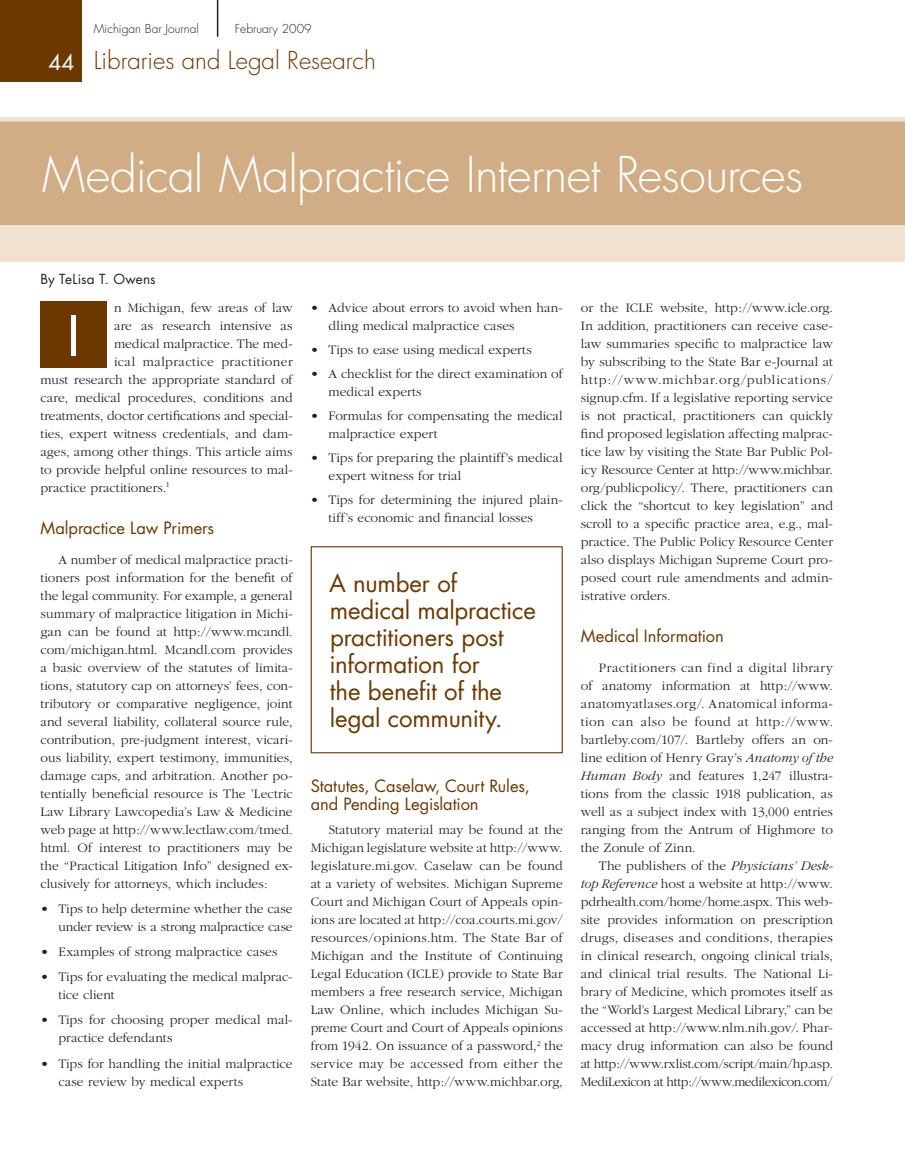
<style>
.page{position:relative;width:905px;height:1175px;background:#fff}
.page>*{position:absolute;margin:0;border:0;box-sizing:border-box;transform-origin:0 0}
.t1{font:54px "Futura";color:#fff}
.t2{font:300 48px "Futura";letter-spacing:-.015em;color:#fff}
.t3{font:24px/27px "Futura";letter-spacing:-.01em;color:#6d3800}
.t4{font:300 24px "Futura";color:#6d3800}
.t5{font:16.5px/18px "Futura";letter-spacing:-.005em;color:#6d3800}
.t6{font:300 13.5px/18px "Garamond";letter-spacing:.005em;color:#231f20}
.t7{font:300 13.5px "Garamond";letter-spacing:.03em;color:#231f20}
.t8{font:13.5px "Futura";letter-spacing:.005em;color:#231f20}
.t9{font:300 12px "Futura";color:#231f20}
.s1{font-weight:400;font-size:21px;color:#fff}
.s2{font-style:italic}
</style>
<div class="page">
<div style="left:0;top:0;width:82px;height:82px;background:#6d3800"></div>
<hr style="left:217px;top:0;width:1px;height:37px;background:#231f20">
<div style="left:0;top:225px;width:904px;height:36px;background:#f0e1d1"></div>
<div style="left:0;top:117px;width:904px;height:108px;background:#d1ad85"></div>
<div style="left:40px;top:302px;width:66px;height:66px;background:#6d3800"></div>
<div style="left:310px;top:546px;width:252px;height:207px;border:1px solid #6d3800"></div>
<p class="t9" style="left:94px;top:21px;width:106px">Michigan Bar Journal</p>
<p class="t9" style="left:235px;top:21px;width:78px">February 2009</p>
<h3 class="t4" style="left:49px;top:45px;width:329px"><span class="s1">44</span> Libraries and Legal Research</h3>
<h2 class="t2" style="left:42px;top:143px;width:762px">Medical Malpractice Internet Resources</h2>
<p class="t8" style="left:40px;top:269px;width:117px">By TeLisa T. Owens</p>
<p class="t6" style="left:114px;top:299px;width:180px">n Michigan, few areas of law</p>
<p class="t6" style="left:114px;top:317px;width:180px">are as research intensive as</p>
<p class="t6" style="left:114px;top:335px;width:180px">medical malpractice. The med-</p>
<p class="t7" style="left:114px;top:354px;width:180px">ical malpractice practitioner</p>
<p class="t6" style="left:41px;top:371px;width:254px">must research the appropriate standard of</p>
<p class="t6" style="left:41px;top:389px;width:253px">care, medical procedures, conditions and</p>
<p class="t6" style="left:41px;top:407px;width:254px">treatments, doctor certifications and special-</p>
<p class="t6" style="left:41px;top:425px;width:254px">ties, expert witness credentials, and dam-</p>
<p class="t6" style="left:41px;top:443px;width:253px">ages, among other things. This article aims</p>
<p class="t6" style="left:41px;top:461px;width:254px">to provide helpful online resources to mal-</p>
<p class="t6" style="left:41px;top:479px;width:131px">practice practitioners.<sup>1</sup></p>
<p class="t5" style="left:40px;top:518px;width:175px">Malpractice Law Primers</p>
<p class="t6" style="left:40px;top:551px;width:254px;text-align:justify;text-indent:18px">A number of medical malpractice practi&shy;tioners post information for the benefit of the legal community. For example, a general summary of malpractice litigation in Michi&shy;gan can be found at http://www.mcandl. com/michigan.html. Mcandl.com provides a basic overview of the statutes of limita&shy;tions, statutory cap on attorneys’ fees, con&shy;tributory or comparative negligence, joint and several liability, collateral source rule, contribution, pre-judgment interest, vicari&shy;ous liability, expert testimony, immunities, damage caps, and arbitration. Another po&shy;tentially beneficial resource is The ’Lectric Law Library Lawcopedia’s Law &amp; Medicine web page at http://www.lectlaw.com/tmed. html. Of interest to practitioners may be the “Practical Litigation Info” designed ex&shy;clusively for attorneys, which includes:</p>
<p class="t6" style="left:40px;top:900px;width:254px;text-align:right">• Tips to help determine whether the case under review is a strong malpractice case</p>
<p class="t6" style="left:40px;top:943px;width:238px">• Examples of strong malpractice cases</p>
<p class="t6" style="left:58px;top:968px;width:236px;text-indent:-18px">• Tips for evaluating the medical malprac&shy;tice client</p>
<p class="t6" style="left:58px;top:1011px;width:236px;text-indent:-18px">• Tips for choosing proper medical mal&shy;practice defendants</p>
<p class="t6" style="left:58px;top:1054px;width:235px;text-indent:-18px">• Tips for handling the initial malpractice case review by medical experts</p>
<h1 class="t1" style="left:67px;top:299px;width:14px">I</h1>
<p class="t6" style="left:328px;top:299px;width:236px;text-indent:-18px">• Advice about errors to avoid when han&shy;dling medical malpractice cases</p>
<p class="t6" style="left:310px;top:341px;width:223px">• Tips to ease using medical experts</p>
<p class="t6" style="left:328px;top:365px;width:236px;text-indent:-18px">• A checklist for the direct examination of medical experts</p>
<p class="t6" style="left:328px;top:407px;width:235px;text-indent:-18px">• Formulas for compensating the medical malpractice expert</p>
<p class="t6" style="left:328px;top:449px;width:235px;text-indent:-18px">• Tips for preparing the plaintiff’s medical expert witness for trial</p>
<p class="t6" style="left:328px;top:491px;width:236px;text-indent:-18px">• Tips for determining the injured plain&shy;tiff’s economic and financial losses</p>
<h3 class="t3" style="left:329px;top:569px;width:208px">A number of medical malpractice practitioners post information for<br>the benefit of the legal community.</h3>
<p class="t5" style="left:310px;top:776px;width:221px">Statutes, Caselaw, Court Rules, and Pending Legislation</p>
<p class="t6" style="left:311px;top:821px;width:254px;text-align:justify;text-indent:18px">Statutory material may be found at the Michigan legislature website at http://www. legislature.mi.gov. Caselaw can be found at a variety of websites. Michigan Supreme Court and Michigan Court of Appeals opin&shy;ions are located at http://coa.courts.mi.gov/ resources/opinions.htm. The State Bar of Michigan and the Institute of Continuing Legal Education (ICLE) provide to State Bar members a free research service, Michigan Law Online, which includes Michigan Su&shy;preme Court and Court of Appeals opinions from 1942. On issuance of a password,<sup>2</sup> the service may be accessed from either the State Bar website, http://www.michbar.org,</p>
<p class="t6" style="left:581px;top:299px;width:254px;text-align:justify">or the ICLE website, http://www.icle.org.<br>In addition, practitioners can receive case&shy;law summaries specific to malpractice law by subscribing to the State Bar e-Journal at http://www.michbar.org/publications/ signup.cfm. If a legislative reporting service is not practical, practitioners can quickly find proposed legislation affecting malprac&shy;tice law by visiting the State Bar Public Pol&shy;icy Resource Center at http://www.michbar. org/publicpolicy/. There, practitioners can click the “shortcut to key legislation” and scroll to a specific practice area, e.g., mal&shy;practice. The Public Policy Resource Center also displays Michigan Supreme Court pro&shy;posed court rule amendments and admin&shy;istrative orders.</p>
<p class="t5" style="left:580px;top:626px;width:144px">Medical Information</p>
<p class="t6" style="left:581px;top:659px;width:254px;text-align:justify;text-indent:18px">Practitioners can find a digital library of anatomy information at http://www. anatomyatlases.org/. Anatomical informa&shy;tion can also be found at http://www. bartleby.com/107/. Bartleby offers an on&shy;line edition of Henry Gray’s <span class="s2">Anatomy of the Human Body</span> and features 1,247 illustra&shy;tions from the classic 1918 publication, as well as a subject index with 13,000 entries ranging from the Antrum of Highmore to the Zonule of Zinn.</p>
<p class="t6" style="left:580px;top:857px;width:254px;text-align:justify;text-indent:18px">The publishers of the <span class="s2">Physicians’ Desk&shy;top Reference</span> host a website at http://www. pdrhealth.com/home/home.aspx. This web&shy;site provides information on prescription drugs, diseases and conditions, therapies in clinical research, ongoing clinical trials, and clinical trial results. The National Li&shy;brary of Medicine, which promotes itself as the “World’s Largest Medical Library,” can be accessed at http://www.nlm.nih.gov/. Phar&shy;macy drug information can also be found at http://www.rxlist.com/script/main/hp.asp.<br>MediLexicon at http://www.medilexicon.com/</p>
</div>
